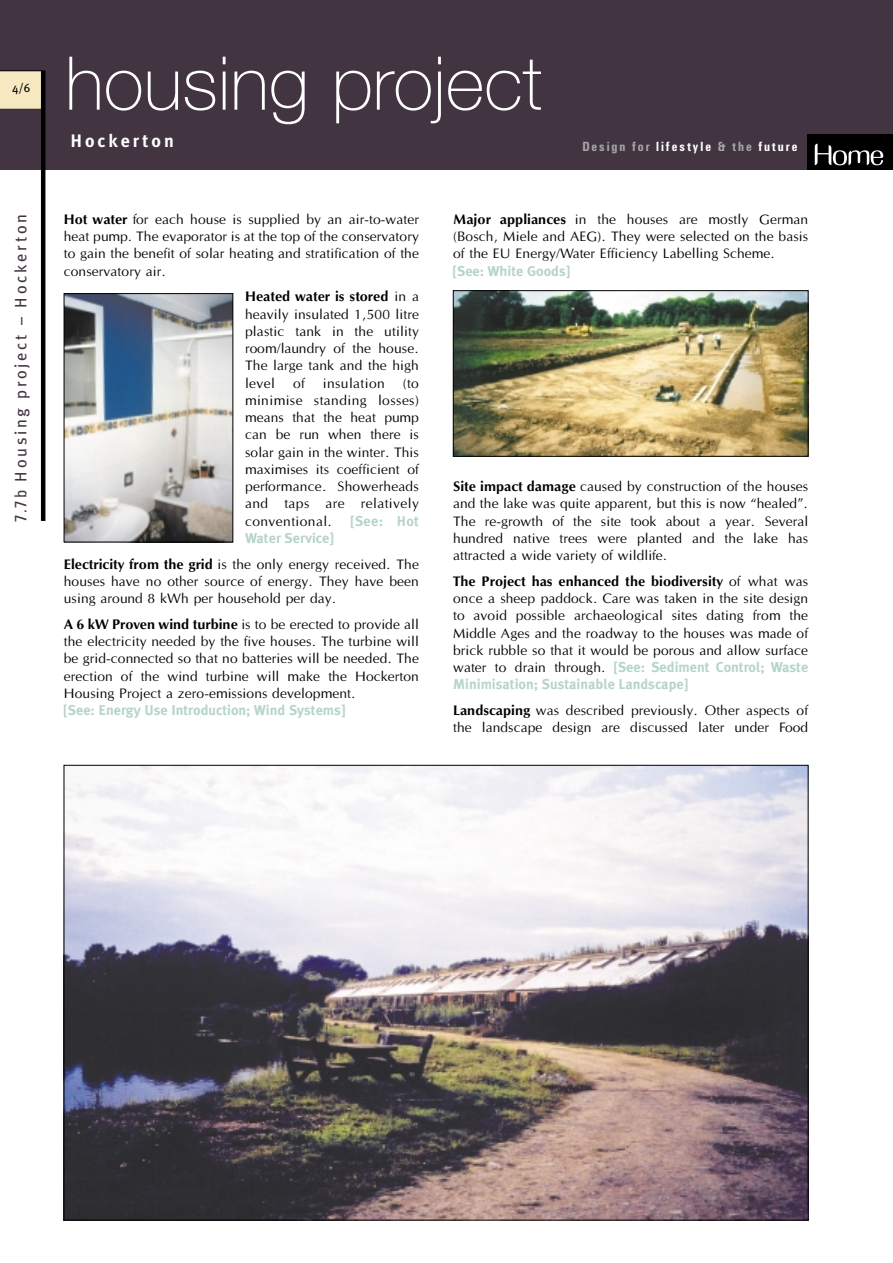
<style>
.page{position:relative;width:893px;height:1263px;background:#fff}
.page>*{position:absolute;margin:0;border:0;box-sizing:border-box;transform-origin:0 0}
.t1{font:100 74.25px "Helvetica Neue";color:#fff}
.t2{font:700 18px "Meta Plus";letter-spacing:.165em;color:#fff}
.t3{font:16.5px "Meta Plus";letter-spacing:.16em;color:#433442}
.t4{font:14.25px/17.2px "Optane";color:#000;text-align:justify}
.t5{font:700 14.25px/17.2px "Meta Plus";color:#b6d4cb}
.t6{font:500 14.25px "Optus T";color:#000}
.t7{font:700 condensed 13.8px "Unitus T";letter-spacing:.14em;color:#fff}
.t8{font:12px "Meta Plus";color:#000}
.s1{font-family:"Univers";font-stretch:condensed}
.s2{color:#a6a6a6}
.s3{font-family:"Optus T";font-weight:500}
.s4{font-family:"Optane";font-weight:400}
.s5{font-family:"Optane";font-weight:400;color:#000}
</style>
<div class="page">
<div style="left:0;top:0;width:892px;height:170px;background:#433442"></div>
<div style="left:807px;top:134px;width:85px;height:36px;background:#000"></div>
<svg style="left:814px;top:144px;width:69px;height:21px"></svg>
<svg style="left:0;top:70px;width:41px;height:40px;background:#e8dbb7"></svg>
<hr style="left:41px;top:70px;width:4px;height:451px;background:#000">
<img style="left:66px;top:295px;width:165px;height:245px">
<div style="left:64px;top:293px;width:169px;height:249px;border:1px solid #000"></div>
<img style="left:455px;top:292px;width:351px;height:163px">
<div style="left:453px;top:290px;width:355px;height:167px;border:1px solid #000"></div>
<img style="left:66px;top:767px;width:740px;height:451px">
<p class="t8" style="left:12px;top:83px;width:20px">4/6</p>
<p class="t3" style="left:14px;top:522px;width:310px;rotate:-90deg"><span class="s1">7.7b</span> Housing project – Hockerton</p>
<h1 class="t1" style="left:65px;top:57px;width:478px">housing project</h1>
<p class="t2" style="left:71px;top:133px;width:105px">Hockerton</p>
<p class="t7" style="left:582px;top:142px;width:217px"><span class="s2">Design for</span> lifestyle <span class="s2">&amp; the</span> future</p>
<p class="t4" style="left:64px;top:212px;width:357px"><span class="s3">Hot water</span> for each house is supplied by an air-to-water heat pump. The evaporator is at the top of the conservatory to gain the benefit of solar heating and stratification of the conservatory air.</p>
<p class="t6" style="left:245px;top:291px;width:175px">Heated water is stored <span class="s4">in a</span></p>
<p class="t4" style="left:245px;top:307px;width:175px">heavily insulated 1,500 litre plastic tank in the utility room/laundry of the house.<br>The large tank and the high level of insulation (to minimise standing losses) means that the heat pump can be run when there is solar gain in the winter. This maximises its coefficient of performance. Showerheads and taps are relatively conventional.</p>
<p class="t5" style="left:350px;top:513px;width:70px">[See: Hot</p>
<p class="t5" style="left:245px;top:530px;width:90px">Water Service]</p>
<p class="t4" style="left:64px;top:557px;width:357px"><span class="s3">Electricity from the grid</span> is the only energy received. The houses have no other source of energy. They have been using around 8 kWh per household per day.</p>
<p class="t4" style="left:64px;top:617px;width:357px"><span class="s3">A 6 kW Proven wind turbine</span> is to be erected to provide all the electricity needed by the five houses. The turbine will be grid-connected so that no batteries will be needed. The erection of the wind turbine will make the Hockerton Housing Project a zero-emissions development.</p>
<p class="t5" style="left:64px;top:702px;width:283px">[See: Energy Use Introduction; Wind Systems]</p>
<p class="t4" style="left:453px;top:212px;width:357px"><span class="s3">Major appliances</span> in the houses are mostly German (Bosch, Miele and AEG). They were selected on the basis of the EU Energy/Water Efficiency Labelling Scheme.</p>
<p class="t5" style="left:453px;top:263px;width:118px">[See: White Goods]</p>
<p class="t4" style="left:453px;top:479px;width:357px"><span class="s3">Site impact damage</span> caused by construction of the houses and the lake was quite apparent, but this is now “healed”.<br>The re-growth of the site took about a year. Several hundred native trees were planted and the lake has attracted a wide variety of wildlife.</p>
<p class="t6" style="left:453px;top:576px;width:357px">The Project has enhanced the biodiversity <span class="s4">of what was</span></p>
<p class="t4" style="left:453px;top:591px;width:357px">once a sheep paddock. Care was taken in the site design to avoid possible archaeological sites dating from the Middle Ages and the roadway to the houses was made of brick rubble so that it would be porous and allow surface</p>
<p class="t5" style="left:453px;top:659px;width:357px"><span class="s5">water to drain through.</span> [See: Sediment Control; Waste<br>Minimisation; Sustainable Landscape]</p>
<p class="t4" style="left:453px;top:703px;width:357px"><span class="s3">Landscaping</span> was described previously. Other aspects of the landscape design are discussed later under Food</p>
</div>
